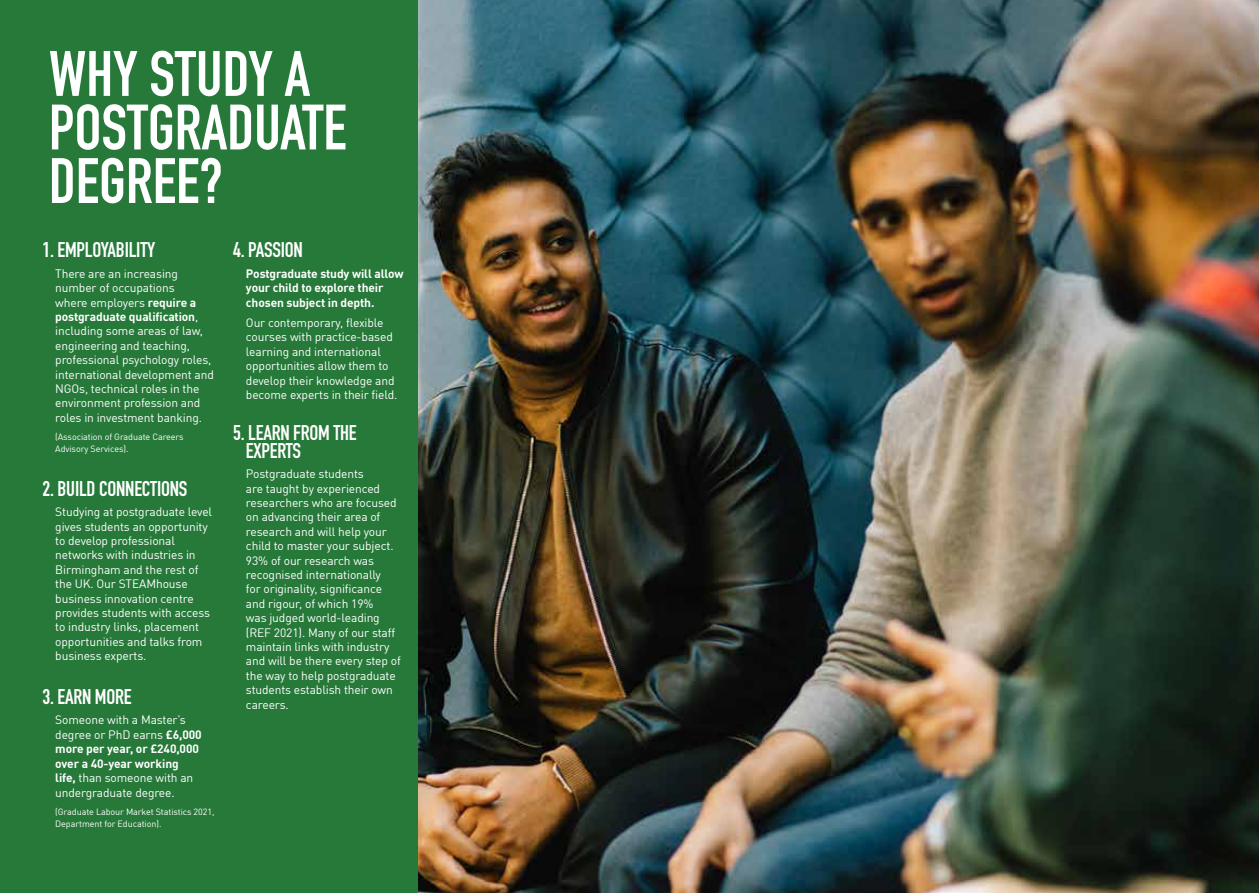
<style>
.page{position:relative;width:1259px;height:893px;background:#fff}
.page>*{position:absolute;margin:0;border:0;box-sizing:border-box;transform-origin:0 0}
.t1{font:700 63px/53.6px "DIN Condensed";color:#fff}
.t2{font:700 21px/17.9px "DIN Condensed";letter-spacing:-.01em;color:#fff}
.t3{font:12px/14.4px "DIN Offc";letter-spacing:-.01em;color:#fff}
.t4{font:700 12px/14.4px "DIN Offc";letter-spacing:-.01em;color:#fff}
.t5{font:9px/12px "DIN Offc";letter-spacing:-.01em;color:#fff}
.s1{font-weight:700}
</style>
<div class="page">
<img style="left:417px;top:0;width:842px;height:893px">
<div style="left:0;top:0;width:417px;height:893px;background:#267939"></div>
<h1 class="t1" style="left:49px;top:47px;width:299px">WHY STUDY A<br>POSTGRADUATE<br>DEGREE?</h1>
<h2 class="t2" style="left:43px;top:241px;width:114px">1. EMPLOYABILITY</h2>
<p class="t3" style="left:55px;top:266px;width:160px">There are an increasing number of occupations<br>where employers <span class="s1">require a postgraduate qualification</span>, including some areas of law, engineering and teaching, professional psychology roles, international development and<br>NGOs, technical roles in the environment profession and roles in investment banking.</p>
<p class="t5" style="left:55px;top:430px;width:130px">(Association of Graduate Careers<br>Advisory Services).</p>
<h2 class="t2" style="left:43px;top:479px;width:146px">2. BUILD CONNECTIONS</h2>
<p class="t3" style="left:55px;top:504px;width:158px">Studying at postgraduate level gives students an opportunity to develop professional networks with industries in<br>Birmingham and the rest of the UK. Our STEAMhouse business innovation centre provides students with access to industry links, placement opportunities and talks from business experts.</p>
<h2 class="t2" style="left:43px;top:688px;width:91px">3. EARN MORE</h2>
<p class="t3" style="left:55px;top:713px;width:148px">Someone with a Master’s degree or PhD earns <span class="s1">£6,000 more per year, or £240,000 over a 40-year working life,</span> than someone with an undergraduate degree.</p>
<p class="t5" style="left:55px;top:805px;width:161px">(Graduate Labour Market Statistics 2021,<br>Department for Education).</p>
<h2 class="t2" style="left:233px;top:241px;width:71px">4. PASSION</h2>
<p class="t4" style="left:246px;top:266px;width:159px">Postgraduate study will allow your child to explore their chosen subject in depth.</p>
<p class="t3" style="left:246px;top:315px;width:153px">Our contemporary, flexible courses with practice-based learning and international opportunities allow them to develop their knowledge and become experts in their field.</p>
<h2 class="t2" style="left:246px;top:423px;width:112px;text-indent:-13px">5. LEARN FROM THE<br>EXPERTS</h2>
<p class="t3" style="left:246px;top:466px;width:156px">Postgraduate students<br>are taught by experienced researchers who are focused on advancing their area of research and will help your child to master your subject.<br>93% of our research was recognised internationally<br>for originality, significance and rigour, of which 19%<br>was judged world-leading (REF 2021). Many of our staff maintain links with industry and will be there every step of the way to help postgraduate students establish their own careers.</p>
</div>
